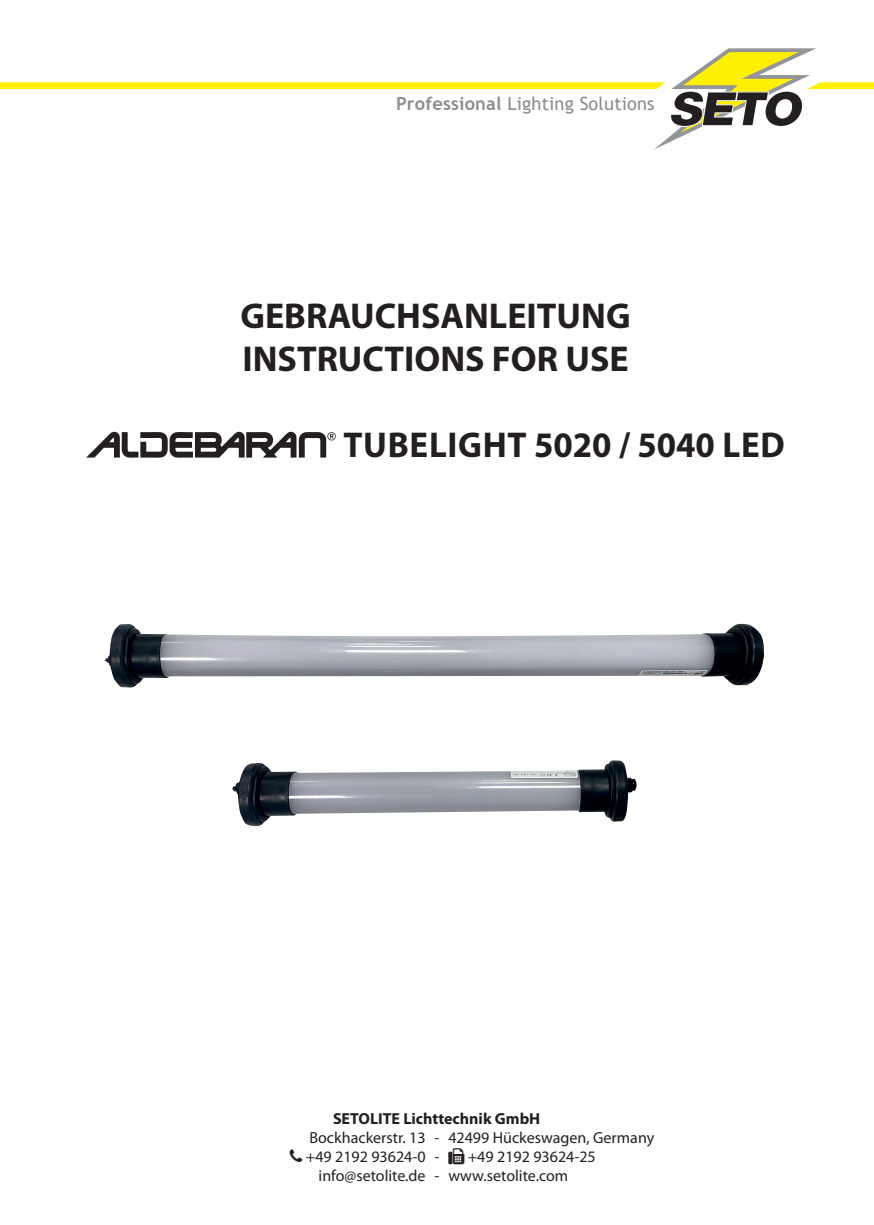
<style>
.page{position:relative;width:874px;height:1225px;background:#fff}
.page>*{position:absolute;margin:0;border:0;box-sizing:border-box;transform-origin:0 0}
.t1{font:700 36px/43.2px "Myriad Pro";color:#231f20}
.t2{font:700 36px "Myriad Pro";letter-spacing:.02em;color:#231f20}
.t3{font:18.2px "Trebuchet MS";letter-spacing:.01em;color:#8b8d90}
.t4{font:16px/19.2px "Myriad Pro";color:#231f20}
.t5{font:700 16px "Myriad Pro";color:#231f20}
.s1{font-weight:700}
</style>
<div class="page">
<svg style="left:0;top:48px;width:873px;height:102px"></svg>
<svg style="left:86px;top:431px;width:250px;height:27px"></svg>
<img style="left:104px;top:623px;width:660px;height:65px">
<img style="left:232px;top:760px;width:404px;height:66px">
<p class="t3" style="left:396px;top:92px;width:260px"><span class="s1">Professional</span> Lighting Solutions</p>
<h1 class="t1" style="left:240px;top:293px;width:391px">GEBRAUCHSANLEITUNG<br>INSTRUCTIONS FOR USE</h1>
<h1 class="t2" style="left:343px;top:421px;width:442px">TUBELIGHT 5020 / 5040 LED</h1>
<p class="t5" style="left:333px;top:1107px;width:209px">SETOLITE Lichttechnik GmbH</p>
<p class="t4" style="left:305px;top:1127px;width:350px">Bockhackerstr. 13 - 42499 Hückeswagen, Germany +49 2192 93624-0 -</p>
<p class="t4" style="left:318px;top:1146px;width:278px;text-indent:149px">+49 2192 93624-25 info@setolite.de - www.setolite.com</p>
</div>
